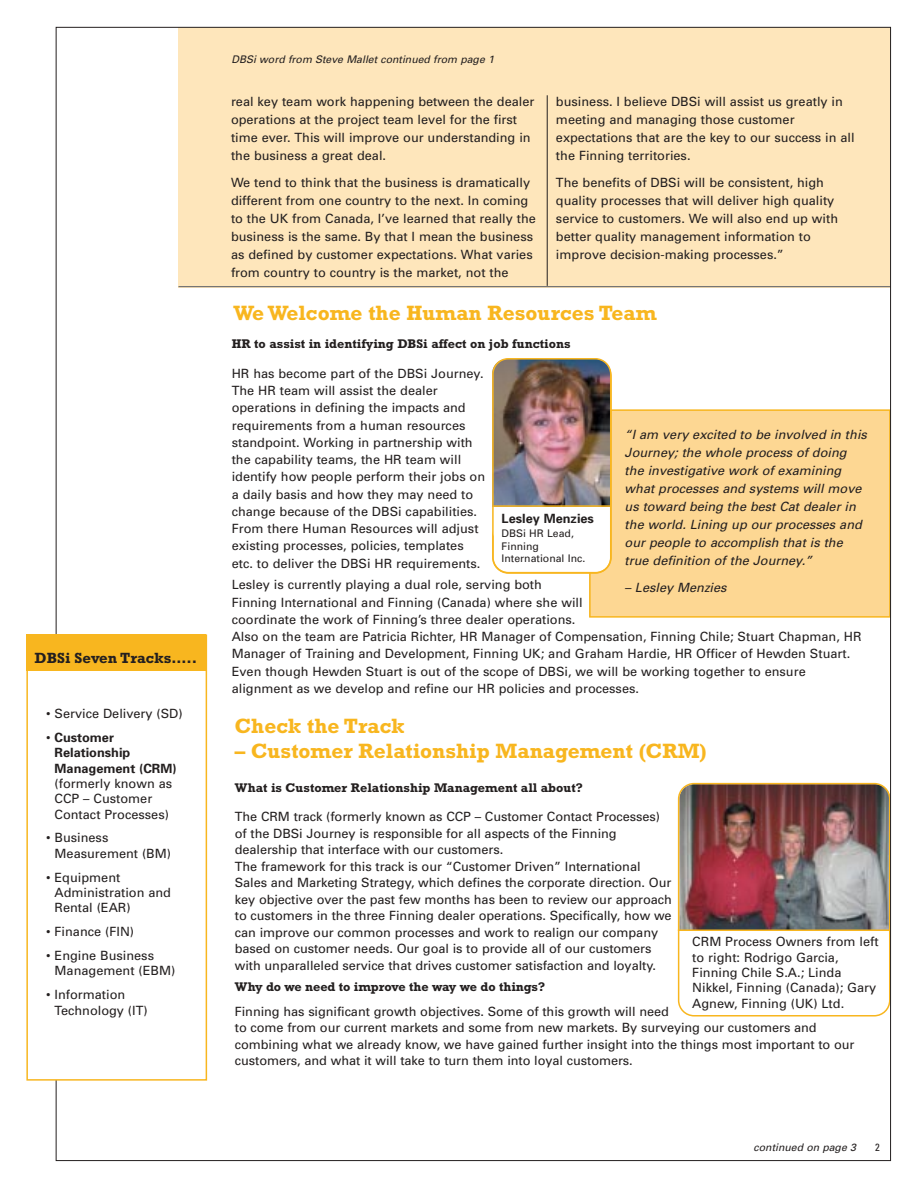
<style>
.page{position:relative;width:918px;height:1188px;background:#fff}
.page>*{position:absolute;margin:0;border:0;box-sizing:border-box;transform-origin:0 0}
.t1{font:700 21px "Rockwell";color:#f8b61f}
.t2{font:700 15px "Rockwell";color:#231f1f}
.t3{font:12.75px/17.2px "Univers";color:#231f1f}
.t4{font:italic 12.75px/18px "Univers";color:#231f1f}
.t5{font:700 12.75px "Rockwell";color:#231f1f}
.t6{font:700 12.75px/15.3px "Univers";color:#231f1f}
.t7{font:italic 10.5px "Univers";color:#231f1f}
.t8{font:10.5px/12.6px "Univers";color:#231f1f}
.t9{font:condensed 10.5px "Univers";color:#231f1f}
.s1{font-weight:400}
</style>
<div class="page">
<div style="left:590px;top:410px;width:300px;height:207px;background:#fdd793"></div>
<div style="left:589px;top:409px;width:302px;height:209px;border:2px solid #f8b61f"></div>
<div style="left:178px;top:27px;width:712px;height:260px;background:#fee6bb"></div>
<hr style="left:178px;top:286px;width:712px;height:1px;background:#6c6d70">
<hr style="left:547px;top:95px;width:1px;height:191px;background:#231f1f">
<img style="left:492px;top:358px;width:120px;height:216px">
<img style="left:678px;top:783px;width:211px;height:234px">
<div style="left:26px;top:634px;width:181px;height:447px;border:2px solid #f8b61f"></div>
<div style="left:26px;top:634px;width:180px;height:37px;background:#f8b61f"></div>
<p class="t2" style="left:35px;top:653px;width:164px">DBSi Seven Tracks…..</p>
<p class="t3" style="left:46px;top:706px;width:138px">• Service Delivery (SD)</p>
<p class="t6" style="left:55px;top:731px;width:124px;text-indent:-8px"><span class="s1">•</span> Customer<br>Relationship<br>Management (CRM)</p>
<p class="t3" style="left:55px;top:777px;width:119px;line-height:15.3px">(formerly known as<br>CCP – Customer<br>Contact Processes)</p>
<p class="t3" style="left:55px;top:831px;width:118px;line-height:15.3px;text-indent:-8px">• Business<br>Measurement (BM)</p>
<p class="t3" style="left:55px;top:871px;width:118px;line-height:15.3px;text-indent:-8px">• Equipment<br>Administration and<br>Rental (EAR)</p>
<p class="t3" style="left:46px;top:924px;width:90px">• Finance (FIN)</p>
<p class="t3" style="left:55px;top:949px;width:122px;line-height:15.3px;text-indent:-8px">• Engine Business<br>Management (EBM)</p>
<p class="t3" style="left:55px;top:988px;width:95px;line-height:15.3px;text-indent:-8px">• Information<br>Technology (IT)</p>
<p class="t7" style="left:231px;top:56px;width:264px">DBSi word from Steve Mallet continued from page 1</p>
<p class="t3" style="left:231px;top:94px;width:305px;line-height:18px">real key team work happening between the dealer operations at the project team level for the first time ever. This will improve our understanding in the business a great deal.</p>
<p class="t3" style="left:231px;top:174px;width:306px;line-height:18px">We tend to think that the business is dramatically different from one country to the next. In coming to the UK from Canada, I’ve learned that really the business is the same. By that I mean the business as defined by customer expectations. What varies from country to country is the market, not the</p>
<p class="t3" style="left:556px;top:94px;width:300px;line-height:18px">business. I believe DBSi will assist us greatly in meeting and managing those customer expectations that are the key to our success in all the Finning territories.</p>
<p class="t3" style="left:556px;top:175px;width:284px;line-height:18px">The benefits of DBSi will be consistent, high quality processes that will deliver high quality service to customers. We will also end up with better quality management information to improve decision-making processes.”</p>
<h1 class="t1" style="left:233px;top:305px;width:425px">We Welcome the Human Resources Team</h1>
<p class="t5" style="left:232px;top:339px;width:340px">HR to assist in identifying DBSi affect on job functions</p>
<p class="t3" style="left:232px;top:366px;width:255px">HR has become part of the DBSi Journey.<br>The HR team will assist the dealer operations in defining the impacts and requirements from a human resources standpoint. Working in partnership with the capability teams, the HR team will identify how people perform their jobs on a daily basis and how they may need to change because of the DBSi capabilities.<br>From there Human Resources will adjust existing processes, policies, templates etc. to deliver the DBSi HR requirements.</p>
<p class="t3" style="left:232px;top:577px;width:631px">Lesley is currently playing a dual role, serving both<br>Finning International and Finning (Canada) where she will<br>coordinate the work of Finning’s three dealer operations.<br>Also on the team are Patricia Richter, HR Manager of Compensation, Finning Chile; Stuart Chapman, HR Manager of Training and Development, Finning UK; and Graham Hardie, HR Officer of Hewden Stuart.<br>Even though Hewden Stuart is out of the scope of DBSi, we will be working together to ensure alignment as we develop and refine our HR policies and processes.</p>
<p class="t4" style="left:625px;top:427px;width:244px">“I am very excited to be involved in this Journey; the whole process of doing the investigative work of examining what processes and systems will move us toward being the best Cat dealer in the world. Lining up our processes and our people to accomplish that is the true definition of the Journey.”</p>
<p class="t4" style="left:625px;top:579px;width:104px">– Lesley Menzies</p>
<p class="t6" style="left:502px;top:512px;width:94px">Lesley Menzies</p>
<p class="t8" style="left:502px;top:528px;width:85px">DBSi HR Lead,<br>Finning<br>International Inc.</p>
<h1 class="t1" style="left:235px;top:719px;width:171px">Check the Track</h1>
<h1 class="t1" style="left:235px;top:744px;width:473px">– Customer Relationship Management (CRM)</h1>
<p class="t5" style="left:235px;top:783px;width:350px">What is Customer Relationship Management all about?</p>
<p class="t3" style="left:235px;top:810px;width:439px;line-height:16.5px">The CRM track (formerly known as CCP – Customer Contact Processes) of the DBSi Journey is responsible for all aspects of the Finning dealership that interface with our customers.<br>The framework for this track is our “Customer Driven” International Sales and Marketing Strategy, which defines the corporate direction. Our key objective over the past few months has been to review our approach to customers in the three Finning dealer operations. Specifically, how we can improve our common processes and work to realign our company based on customer needs. Our goal is to provide all of our customers with unparalleled service that drives customer satisfaction and loyalty.</p>
<p class="t5" style="left:235px;top:982px;width:312px">Why do we need to improve the way we do things?</p>
<p class="t3" style="left:235px;top:1004px;width:621px;line-height:16.5px">Finning has significant growth objectives. Some of this growth will need<br>to come from our current markets and some from new markets. By surveying our customers and combining what we already know, we have gained further insight into the things most important to our customers, and what it will take to turn them into loyal customers.</p>
<p class="t3" style="left:692px;top:935px;width:188px;line-height:15.3px">CRM Process Owners from left to right: Rodrigo Garcia,<br>Finning Chile S.A.; Linda<br>Nikkel, Finning (Canada); Gary<br>Agnew, Finning (UK) Ltd.</p>
<p class="t7" style="left:754px;top:1144px;width:104px">continued on page 3</p>
<p class="t9" style="left:875px;top:1144px;width:6px">2</p>
</div>
